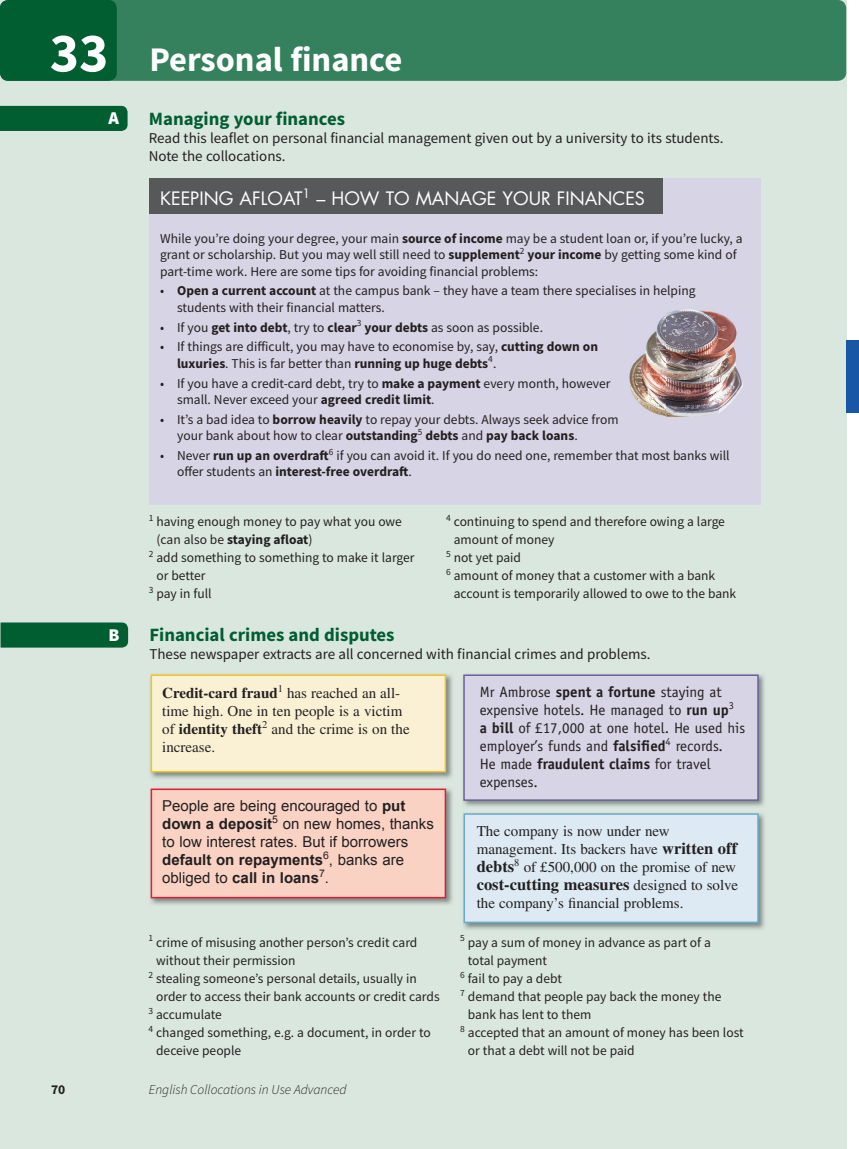
<style>
.page{position:relative;width:859px;height:1149px;background:#fff}
.page>*{position:absolute;margin:0;border:0;box-sizing:border-box;transform-origin:0 0}
.t1{font:700 34.5px "Source Sans Pro";color:#fff}
.t2{font:700 18.75px "Source Sans Pro";color:#005e31}
.t3{font:18px "Futura Std";color:#fff}
.t4{font:900 18px "Source Sans Pro";color:#fff}
.t5{font:700 16.5px "Times LT Std";color:#231f20}
.t6{font:15px/18px "Times LT Std";color:#231f20}
.t7{font:15px/18px "Officina Sans Std";color:#231f20}
.t8{font:15px/18px "Source Sans Pro";color:#231f20}
.t9{font:15px/18px "Arial";color:#231f20}
.t10{font:13.5px/16.5px "Source Sans Pro";color:#231f20}
.t11{font:italic 300 13.5px "Source Sans Pro";color:#231f20}
.t12{font:700 13.5px "Source Sans Pro";color:#231f20}
.s1{font-size:55.5px}
.s2{font-weight:700}
.s3{font-weight:400}
.s4{font-weight:700;font-size:16.5px}
.s5{font-weight:400;font-size:15px}
</style>
<div class="page">
<div style="left:0;top:0;width:846px;height:1148px;background:#dae7df"></div>
<div style="left:0;top:0;width:846px;height:81px;background:#35815e;border-radius:9px"></div>
<div style="left:846px;top:340px;width:13px;height:72px;background:#1856a6"></div>
<div style="left:0;top:0;width:117px;height:81px;background:#005e31;border-radius:9px"></div>
<div style="left:0;top:106px;width:128px;height:25px;background:#005e31"></div>
<div style="left:1px;top:622px;width:127px;height:25px;background:#005e31"></div>
<div style="left:149px;top:178px;width:611px;height:327px;background:#d6d4e5"></div>
<div style="left:150px;top:178px;width:513px;height:35px;background:#57585a"></div>
<img style="left:463px;top:813px;width:302px;height:117px">
<div style="left:463px;top:813px;width:296px;height:109px;background:#ddeaf3;border:2px solid #66accd"></div>
<img style="left:150px;top:674px;width:303px;height:105px">
<div style="left:151px;top:674px;width:295px;height:98px;background:#faf1d4;border:2px solid #eec526"></div>
<img style="left:463px;top:674px;width:302px;height:133px">
<div style="left:463px;top:674px;width:296px;height:126px;background:#d6d4e5;border:2px solid #686398"></div>
<img style="left:150px;top:788px;width:303px;height:117px">
<div style="left:151px;top:788px;width:295px;height:110px;background:#f9d2c4;border:2px solid #e41d32"></div>
<img style="left:629px;top:309px;width:113px;height:108px">
<p class="t1" style="left:50px;top:37px;width:354px"><span class="s1">33</span> Personal finance</p>
<p class="t2" style="left:149px;top:106px;width:198px">Managing your finances</p>
<p class="t8" style="left:149px;top:129px;width:576px">Read this leaflet on personal financial management given out by a university to its students.<br>Note the collocations.</p>
<p class="t4" style="left:108px;top:106px;width:12px">A</p>
<p class="t3" style="left:160px;top:187px;width:486px">KEEPING AFLOAT<sup>1</sup> – HOW TO MANAGE YOUR FINANCES</p>
<p class="t10" style="left:160px;top:230px;width:584px">While you’re doing your degree, your main <span class="s2">source of income</span> may be a student loan or, if you’re lucky, a grant or scholarship. But you may well still need to <span class="s2">supplement</span><sup>2</sup> <span class="s2">your income</span> by getting some kind of part-time work. Here are some tips for avoiding financial problems:</p>
<p class="t10" style="left:177px;top:282px;width:520px;text-indent:-17px">• <span class="s2">Open a current account</span> at the campus bank – they have a team there specialises in helping students with their financial matters.</p>
<p class="t10" style="left:160px;top:319px;width:384px">• If you <span class="s2">get into debt</span>, try to <span class="s2">clear</span><sup>3</sup> <span class="s2">your debts</span> as soon as possible.</p>
<p class="t10" style="left:177px;top:338px;width:423px;text-indent:-17px">• If things are difficult, you may have to economise by, say, <span class="s2">cutting down on luxuries</span>. This is far better than <span class="s2">running up huge debts</span><sup>4</sup>.</p>
<p class="t10" style="left:177px;top:374px;width:435px;text-indent:-17px">• If you have a credit-card debt, try to <span class="s2">make a payment</span> every month, however small. Never exceed your <span class="s2">agreed credit limit</span>.</p>
<p class="t10" style="left:177px;top:411px;width:443px;text-indent:-17px">• It’s a bad idea to <span class="s2">borrow heavily</span> to repay your debts. Always seek advice from your bank about how to clear <span class="s2">outstanding</span><sup>5</sup> <span class="s2">debts</span> and <span class="s2">pay back loans</span>.</p>
<p class="t10" style="left:177px;top:447px;width:554px;text-indent:-17px">• Never <span class="s2">run up an overdraft</span><sup>6</sup> if you can avoid it. If you do need one, remember that most banks will offer students an <span class="s2">interest-free overdraft</span>.</p>
<p class="t4" style="left:108px;top:622px;width:13px">B</p>
<p class="t10" style="left:149px;top:513px;width:255px"><sup>1</sup> having enough money to pay what you owe</p>
<p class="t12" style="left:157px;top:530px;width:158px"><span class="s3">(can also be</span> staying afloat<span class="s3">)</span></p>
<p class="t10" style="left:149px;top:549px;width:267px"><sup>2</sup> add something to something to make it larger</p>
<p class="t10" style="left:157px;top:567px;width:51px">or better</p>
<p class="t10" style="left:149px;top:585px;width:64px"><sup>3</sup> pay in full</p>
<p class="t10" style="left:446px;top:513px;width:280px"><sup>4</sup> continuing to spend and therefore owing a large</p>
<p class="t10" style="left:454px;top:531px;width:102px">amount of money</p>
<p class="t10" style="left:446px;top:549px;width:76px"><sup>5</sup> not yet paid</p>
<p class="t10" style="left:446px;top:567px;width:271px"><sup>6</sup> amount of money that a customer with a bank</p>
<p class="t10" style="left:454px;top:585px;width:284px">account is temporarily allowed to owe to the bank</p>
<p class="t2" style="left:149px;top:622px;width:247px">Financial crimes and disputes</p>
<p class="t8" style="left:149px;top:645px;width:503px">These newspaper extracts are all concerned with financial crimes and problems.</p>
<p class="t6" style="left:162px;top:683px;width:249px"><span class="s2">Credit-card fraud</span><sup>1</sup> has reached an all&shy;time high. One in ten people is a victim of <span class="s2">identity theft</span><sup>2</sup> and the crime is on the increase.</p>
<p class="t9" style="left:162px;top:797px;width:273px">People are being encouraged to <span class="s2">put down a deposit</span><sup>5</sup> on new homes, thanks to low interest rates. But if borrowers <span class="s2">default on repayments</span><sup>6</sup>, banks are obliged to <span class="s2">call in loans</span><sup>7</sup>.</p>
<p class="t10" style="left:148px;top:933px;width:270px"><sup>1</sup> crime of misusing another person’s credit card</p>
<p class="t10" style="left:156px;top:951px;width:141px">without their permission</p>
<p class="t10" style="left:148px;top:969px;width:270px"><sup>2</sup> stealing someone’s personal details, usually in</p>
<p class="t10" style="left:156px;top:987px;width:285px">order to access their bank accounts or credit cards</p>
<p class="t10" style="left:148px;top:1005px;width:75px"><sup>3</sup> accumulate</p>
<p class="t10" style="left:148px;top:1023px;width:284px"><sup>4</sup> changed something, e.g. a document, in order to</p>
<p class="t10" style="left:156px;top:1041px;width:87px">deceive people</p>
<p class="t7" style="left:480px;top:682px;width:267px">Mr Ambrose <span class="s2">spent a fortune</span> staying at expensive hotels. He managed to <span class="s2">run up</span><sup>3<br></sup><span class="s2">a bill</span> of £17,000 at one hotel. He used his employer’s funds and <span class="s2">falsified</span><sup>4</sup> records.<br>He made <span class="s2">fraudulent claims</span> for travel expenses.</p>
<p class="t6" style="left:477px;top:821px;width:262px">The company is now under new management. Its backers have <span class="s4">written off debts</span><sup>8</sup> of £500,000 on the promise of new</p>
<p class="t5" style="left:477px;top:874px;width:263px">cost-cutting measures <span class="s5">designed to solve</span></p>
<p class="t6" style="left:477px;top:893px;width:208px">the company’s nancial problems.</p>
<p class="t10" style="left:460px;top:933px;width:252px"><sup>5</sup> pay a sum of money in advance as part of a</p>
<p class="t10" style="left:468px;top:951px;width:81px">total payment</p>
<p class="t10" style="left:460px;top:969px;width:103px"><sup>6</sup> fail to pay a debt</p>
<p class="t10" style="left:460px;top:987px;width:263px"><sup>7</sup> demand that people pay back the money the</p>
<p class="t10" style="left:468px;top:1005px;width:125px">bank has lent to them</p>
<p class="t10" style="left:460px;top:1023px;width:285px"><sup>8</sup> accepted that an amount of money has been lost</p>
<p class="t10" style="left:468px;top:1041px;width:168px">or that a debt will not be paid</p>
<p class="t12" style="left:51px;top:1079px;width:16px">70</p>
<p class="t11" style="left:149px;top:1080px;width:199px">English Collocations in Use Advanced</p>
</div>
